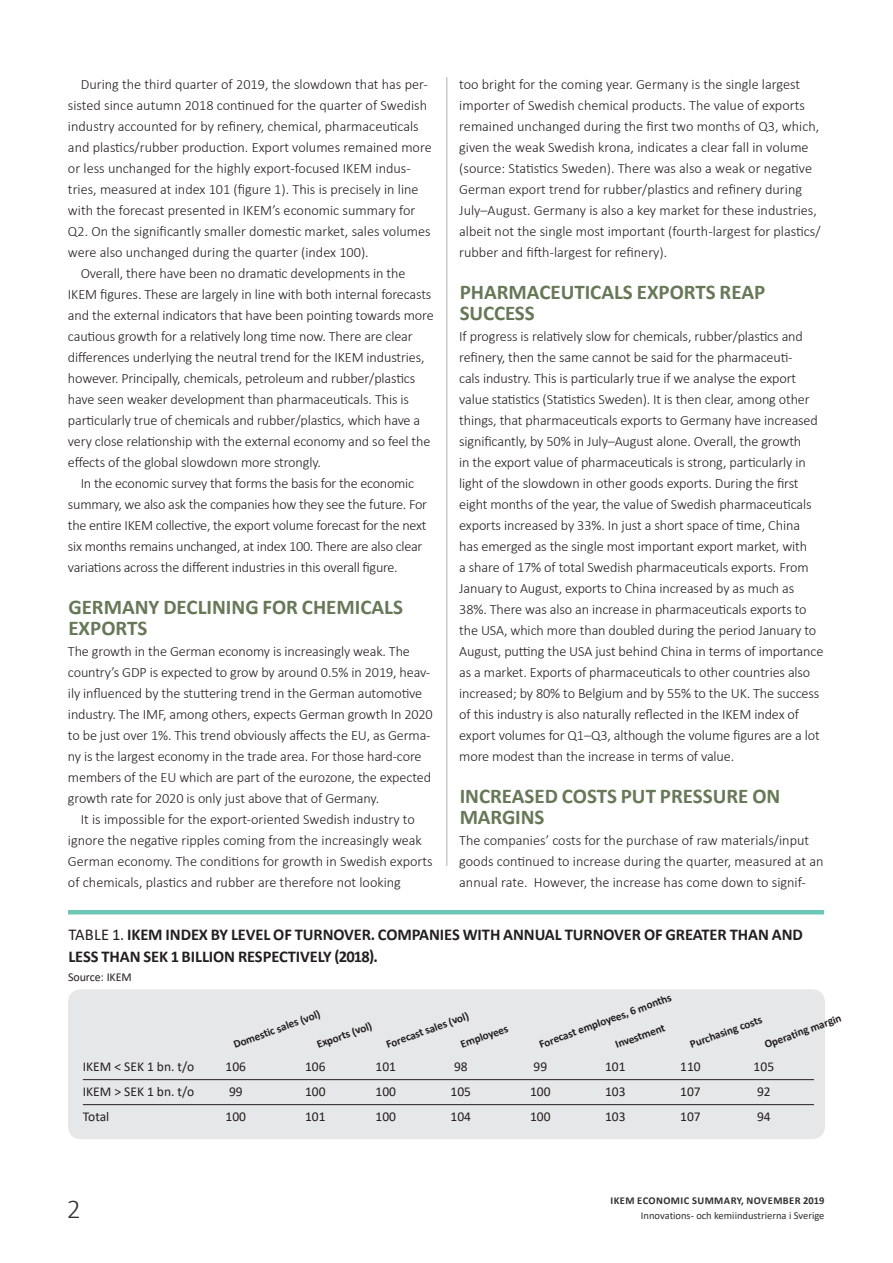
<style>
.page{position:relative;width:893px;height:1263px;background:#fff}
.page>*{position:absolute;margin:0;border:0;box-sizing:border-box;transform-origin:0 0}
.t1{font:300 27.75px "Calibri";color:#312f30}
.t2{font:700 21px/21px "Calibri";color:#667857}
.t3{font:700 16.5px/21.8px "Calibri";letter-spacing:-.005em;color:#231f20}
.t4{font:300 14.25px/21px "Calibri";letter-spacing:-.01em;color:#231f20}
.t5{font:13.5px "Calibri";color:#231f20}
.t6{font:12px "Calibri";letter-spacing:-.005em;color:#231f20}
.t7{font:700 11.25px "Calibri";color:#231f20}
.t8{font:10.5px "Calibri";color:#312f30}
.t9{font:700 10.5px "Calibri";letter-spacing:.04em;color:#312f30}
.s1{font-weight:400}
</style>
<div class="page">
<hr style="left:446px;top:74px;width:3px;height:792px;background:#fff;opacity:.12">
<div style="left:68px;top:989px;width:757px;height:150px;background:#e6e7e9;border-radius:13px"></div>
<hr style="left:83px;top:1079px;width:731px;height:1px;background:#231f20">
<hr style="left:83px;top:1104px;width:731px;height:1px;background:#231f20">
<hr style="left:68px;top:910px;width:756px;height:4px;background:#6cc7b6">
<p class="t4" style="left:81px;top:74px;width:349px">During the third quarter of 2019, the slowdown that has per-</p>
<p class="t4" style="left:68px;top:95px;width:361px">sisted since autumn 2018 continued for the quarter of Swedish</p>
<p class="t4" style="left:68px;top:116px;width:352px">industry accounted for by refinery, chemical, pharmaceuticals</p>
<p class="t4" style="left:68px;top:137px;width:365px">and plastics/rubber production. Export volumes remained more</p>
<p class="t4" style="left:68px;top:158px;width:344px">or less unchanged for the highly export-focused IKEM indus-</p>
<p class="t4" style="left:68px;top:179px;width:352px">tries, measured at index 101 (figure 1). This is precisely in line</p>
<p class="t4" style="left:68px;top:200px;width:349px">with the forecast presented in IKEM’s economic summary for</p>
<p class="t4" style="left:68px;top:221px;width:364px">Q2. On the significantly smaller domestic market, sales volumes</p>
<p class="t4" style="left:68px;top:242px;width:302px">were also unchanged during the quarter (index 100).</p>
<p class="t4" style="left:81px;top:263px;width:326px">Overall, there have been no dramatic developments in the</p>
<p class="t4" style="left:68px;top:284px;width:365px">IKEM figures. These are largely in line with both internal forecasts</p>
<p class="t4" style="left:68px;top:305px;width:367px">and the external indicators that have been pointing towards more</p>
<p class="t4" style="left:68px;top:326px;width:346px">cautious growth for a relatively long time now. There are clear</p>
<p class="t4" style="left:68px;top:347px;width:358px">differences underlying the neutral trend for the IKEM industries,</p>
<p class="t4" style="left:68px;top:368px;width:349px">however. Principally, chemicals, petroleum and rubber/plastics</p>
<p class="t4" style="left:68px;top:389px;width:342px">have seen weaker development than pharmaceuticals. This is</p>
<p class="t4" style="left:68px;top:410px;width:354px">particularly true of chemicals and rubber/plastics, which have a</p>
<p class="t4" style="left:68px;top:431px;width:364px">very close relationship with the external economy and so feel the</p>
<p class="t4" style="left:68px;top:452px;width:255px">effects of the global slowdown more strongly.</p>
<p class="t4" style="left:81px;top:473px;width:335px">In the economic survey that forms the basis for the economic</p>
<p class="t4" style="left:68px;top:494px;width:361px">summary, we also ask the companies how they see the future. For</p>
<p class="t4" style="left:68px;top:515px;width:360px">the entire IKEM collective, the export volume forecast for the next</p>
<p class="t4" style="left:68px;top:536px;width:356px">six months remains unchanged, at index 100. There are also clear</p>
<p class="t4" style="left:68px;top:557px;width:331px">variations across the different industries in this overall figure.</p>
<h2 class="t2" style="left:68px;top:596px;width:336px">GERMANY DECLINING FOR CHEMICALS<br>EXPORTS</h2>
<p class="t4" style="left:68px;top:641px;width:366px">The growth in the German economy is increasingly weak. The country’s GDP is expected to grow by around 0.5% in 2019, heav&shy;ily influenced by the stuttering trend in the German automotive industry. The IMF, among others, expects German growth In 2020 to be just over 1%. This trend obviously affects the EU, as Germa&shy;ny is the largest economy in the trade area. For those hard-core members of the EU which are part of the eurozone, the expected growth rate for 2020 is only just above that of Germany.</p>
<p class="t4" style="left:68px;top:809px;width:366px;text-indent:13px">It is impossible for the export-oriented Swedish industry to ignore the negative ripples coming from the increasingly weak German economy. The conditions for growth in Swedish exports of chemicals, plastics and rubber are therefore not looking</p>
<p class="t4" style="left:459px;top:74px;width:363px">too bright for the coming year. Germany is the single largest importer of Swedish chemical products. The value of exports remained unchanged during the first two months of Q3, which, given the weak Swedish krona, indicates a clear fall in volume (source: Statistics Sweden). There was also a weak or negative German export trend for rubber/plastics and refinery during July–August. Germany is also a key market for these industries, albeit not the single most important (fourth-largest for plastics/ rubber and fifth-largest for refinery).</p>
<h2 class="t2" style="left:460px;top:281px;width:307px">PHARMACEUTICALS EXPORTS REAP<br>SUCCESS</h2>
<p class="t4" style="left:459px;top:326px;width:366px">If progress is relatively slow for chemicals, rubber/plastics and refinery, then the same cannot be said for the pharmaceuti-<br>cals industry. This is particularly true if we analyse the export value statistics (Statistics Sweden). It is then clear, among other things, that pharmaceuticals exports to Germany have increased significantly, by 50% in July–August alone. Overall, the growth<br>in the export value of pharmaceuticals is strong, particularly in light of the slowdown in other goods exports. During the first eight months of the year, the value of Swedish pharmaceuticals exports increased by 33%. In just a short space of time, China<br>has emerged as the single most important export market, with<br>a share of 17% of total Swedish pharmaceuticals exports. From January to August, exports to China increased by as much as 38%. There was also an increase in pharmaceuticals exports to the USA, which more than doubled during the period January to August, putting the USA just behind China in terms of importance as a market. Exports of pharmaceuticals to other countries also increased; by 80% to Belgium and by 55% to the UK. The success of this industry is also naturally reflected in the IKEM index of export volumes for Q1–Q3, although the volume figures are a lot more modest than the increase in terms of value.</p>
<h2 class="t2" style="left:460px;top:785px;width:322px">INCREASED COSTS PUT PRESSURE ON<br>MARGINS</h2>
<p class="t4" style="left:459px;top:830px;width:366px">The companies’ costs for the purchase of raw materials/input goods continued to increase during the quarter, measured at an annual rate. However, the increase has come down to signif-</p>
<p class="t3" style="left:68px;top:923px;width:736px"><span class="s1">TABLE 1.</span> IKEM INDEX BY LEVEL OF TURNOVER. COMPANIES WITH ANNUAL TURNOVER OF GREATER THAN AND<br>LESS THAN SEK 1 BILLION RESPECTIVELY (2018).</p>
<p class="t6" style="left:68px;top:969px;width:65px">Source: IKEM</p>
<p class="t7" style="left:231px;top:1037px;width:93px;rotate:-20deg">Domestic sales (vol)</p>
<p class="t7" style="left:537px;top:1037px;width:141px;rotate:-20deg">Forecast employees, 6 months</p>
<p class="t7" style="left:314px;top:1037px;width:60px;rotate:-20deg">Exports (vol)</p>
<p class="t7" style="left:384px;top:1037px;width:89px;rotate:-20deg">Forecast sales (vol)</p>
<p class="t7" style="left:613px;top:1037px;width:54px;rotate:-20deg">Investment</p>
<p class="t7" style="left:688px;top:1037px;width:77px;rotate:-20deg">Purchasing costs</p>
<p class="t7" style="left:762px;top:1037px;width:82px;rotate:-20deg">Operating margin</p>
<p class="t7" style="left:458px;top:1037px;width:51px;rotate:-20deg">Employees</p>
<p class="t5" style="left:83px;top:1057px;width:113px">IKEM &lt; SEK 1 bn. t/o</p>
<p class="t5" style="left:226px;top:1057px;width:22px">106</p>
<p class="t5" style="left:305px;top:1057px;width:22px">106</p>
<p class="t5" style="left:376px;top:1057px;width:22px">101</p>
<p class="t5" style="left:454px;top:1057px;width:15px">98</p>
<p class="t5" style="left:534px;top:1057px;width:15px">99</p>
<p class="t5" style="left:605px;top:1057px;width:22px">101</p>
<p class="t5" style="left:680px;top:1057px;width:22px">110</p>
<p class="t5" style="left:754px;top:1057px;width:22px">105</p>
<p class="t5" style="left:83px;top:1082px;width:113px">IKEM &gt; SEK 1 bn. t/o</p>
<p class="t5" style="left:229px;top:1082px;width:15px">99</p>
<p class="t5" style="left:305px;top:1082px;width:22px">100</p>
<p class="t5" style="left:376px;top:1082px;width:22px">100</p>
<p class="t5" style="left:451px;top:1082px;width:22px">105</p>
<p class="t5" style="left:530px;top:1082px;width:22px">100</p>
<p class="t5" style="left:605px;top:1082px;width:22px">103</p>
<p class="t5" style="left:680px;top:1082px;width:22px">107</p>
<p class="t5" style="left:757px;top:1082px;width:15px">92</p>
<p class="t5" style="left:83px;top:1107px;width:28px">Total</p>
<p class="t5" style="left:226px;top:1107px;width:22px">100</p>
<p class="t5" style="left:305px;top:1107px;width:22px">101</p>
<p class="t5" style="left:376px;top:1107px;width:22px">100</p>
<p class="t5" style="left:451px;top:1107px;width:22px">104</p>
<p class="t5" style="left:530px;top:1107px;width:22px">100</p>
<p class="t5" style="left:605px;top:1107px;width:22px">103</p>
<p class="t5" style="left:680px;top:1107px;width:22px">107</p>
<p class="t5" style="left:757px;top:1107px;width:15px">94</p>
<p class="t9" style="left:610px;top:1193px;width:216px">IKEM ECONOMIC SUMMARY, NOVEMBER 2019</p>
<h1 class="t1" style="left:67px;top:1191px;width:16px">2</h1>
<p class="t8" style="left:641px;top:1208px;width:185px">Innovations- och kemiindustrierna i Sverige</p>
</div>
